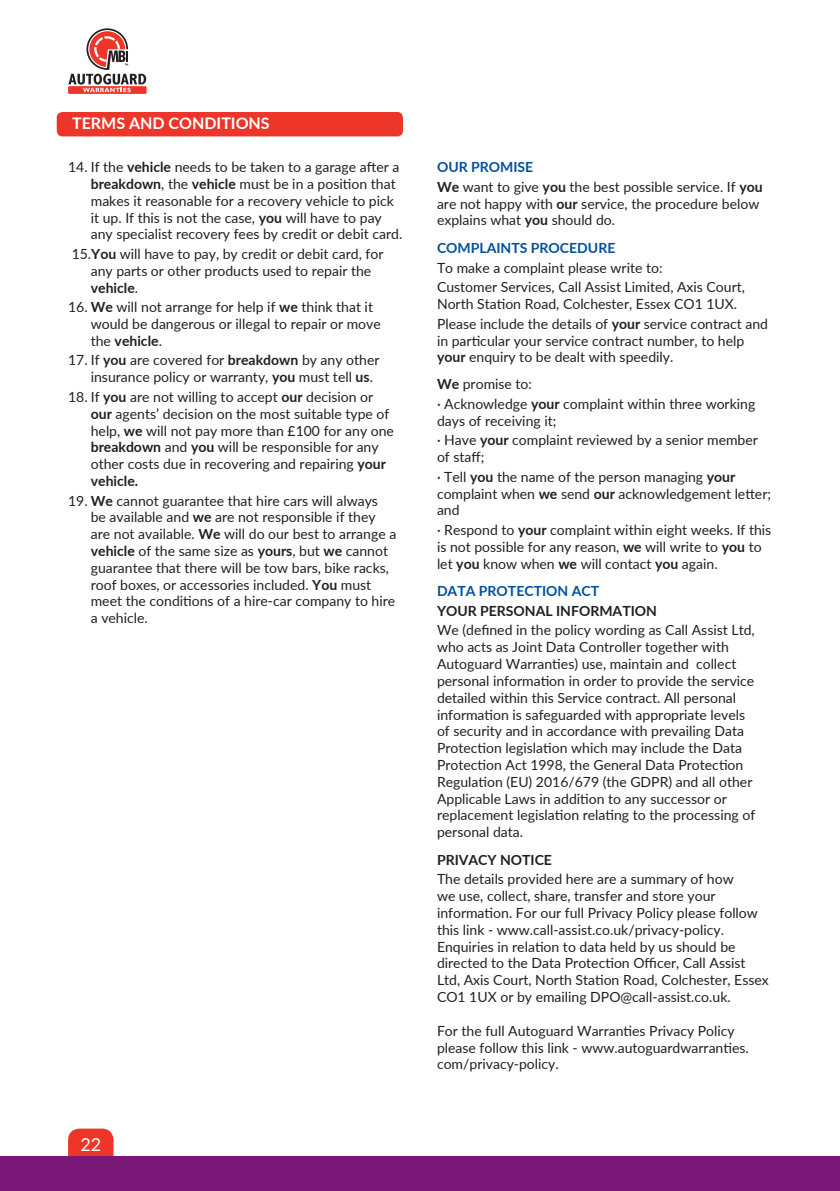
<style>
.page{position:relative;width:840px;height:1191px;background:#fff}
.page>*{position:absolute;margin:0;border:0;box-sizing:border-box;transform-origin:0 0}
.t1{font:18px "Lato";color:#fff}
.t2{font:700 16px "Lato";color:#fff}
.t3{font:14px/16.8px "Lato";color:#231f20}
.t4{font:700 14px "Lato";color:#01519b}
.t5{font:700 14px "Lato";color:#231f20}
.s1{font-weight:700}
.s2{font-weight:700;color:#01519b}
</style>
<div class="page">
<div style="left:68px;top:1128px;width:45px;height:63px;background:#ee3529;border-radius:11px"></div>
<div style="left:0;top:1157px;width:839px;height:34px;background:#7a1777"></div>
<hr style="left:839px;top:1157px;width:1px;height:34px;background:#7a1777">
<svg style="left:68px;top:86px;width:78px;height:8px"></svg>
<svg style="left:68px;top:28px;width:78px;height:64px"></svg>
<div style="left:57px;top:112px;width:346px;height:24px;background:#ee3529;border-radius:6px"></div>
<p class="t2" style="left:72px;top:111px;width:199px">TERMS AND CONDITIONS</p>
<p class="t3" style="left:91px;top:158px;width:313px;text-indent:-23px">14. If the <span class="s1">vehicle</span> needs to be taken to a garage after a <span class="s1">breakdown</span>, the <span class="s1">vehicle</span> must be in a position that makes it reasonable for a recovery vehicle to pick it up. If this is not the case, <span class="s1">you</span> will have to pay any specialist recovery fees by credit or debit card.</p>
<p class="t3" style="left:91px;top:245px;width:294px;text-indent:-19px">15.<span class="s1">You</span> will have to pay, by credit or debit card, for any parts or other products used to repair the <span class="s1">vehicle</span>.</p>
<p class="t3" style="left:91px;top:298px;width:291px;text-indent:-23px">16. <span class="s1">We</span> will not arrange for help if <span class="s1">we</span> think that it would be dangerous or illegal to repair or move the <span class="s1">vehicle</span>.</p>
<p class="t3" style="left:91px;top:351px;width:290px;text-indent:-23px">17. If <span class="s1">you</span> are covered for <span class="s1">breakdown</span> by any other insurance policy or warranty, <span class="s1">you</span> must tell <span class="s1">us</span>.</p>
<p class="t3" style="left:91px;top:388px;width:304px;text-indent:-23px">18. If <span class="s1">you</span> are not willing to accept <span class="s1">our</span> decision or <span class="s1">our</span> agents’ decision on the most suitable type of help, <span class="s1">we</span> will not pay more than £100 for any one <span class="s1">breakdown</span> and <span class="s1">you</span> will be responsible for any other costs due in recovering and repairing <span class="s1">your vehicle.</span></p>
<p class="t3" style="left:91px;top:491px;width:307px;text-indent:-23px">19. <span class="s1">We</span> cannot guarantee that hire cars will always be available and <span class="s1">we</span> are not responsible if they are not available. <span class="s1">We</span> will do our best to arrange a <span class="s1">vehicle</span> of the same size as <span class="s1">yours</span>, but <span class="s1">we</span> cannot guarantee that there will be tow bars, bike racks, roof boxes, or accessories included. <span class="s1">You</span> must meet the conditions of a hire-car company to hire a vehicle.</p>
<p class="t1" style="left:80px;top:1131px;width:22px">22</p>
<p class="t3" style="left:437px;top:157px;width:327px;line-height:19.6px"><span class="s2">OUR PROMISE<br></span><span class="s1">We</span> want to give <span class="s1">you</span> the best possible service. If <span class="s1">you</span></p>
<p class="t3" style="left:437px;top:194px;width:324px">are not happy with <span class="s1">our</span> service, the procedure below explains what <span class="s1">you</span> should do.</p>
<p class="t4" style="left:437px;top:238px;width:180px">COMPLAINTS PROCEDURE</p>
<p class="t3" style="left:437px;top:257px;width:309px;line-height:19.6px">To make a complaint please write to:<br>Customer Services, Call Assist Limited, Axis Court,</p>
<p class="t3" style="left:437px;top:293px;width:332px;line-height:19.6px">North Station Road, Colchester, Essex CO1 1UX.<br>Please include the details of <span class="s1">your</span> service contract and</p>
<p class="t3" style="left:437px;top:331px;width:308px">in particular your service contract number, to help <span class="s1">your</span> enquiry to be dealt with speedily.</p>
<p class="t3" style="left:437px;top:374px;width:319px;line-height:19.6px"><span class="s1">We</span> promise to:<br>· Acknowledge <span class="s1">your</span> complaint within three working</p>
<p class="t3" style="left:437px;top:410px;width:322px;line-height:19.6px">days of receiving it;<br>· Have <span class="s1">your</span> complaint reviewed by a senior member</p>
<p class="t3" style="left:437px;top:446px;width:300px;line-height:19.6px">of staff;<br>· Tell <span class="s1">you</span> the name of the person managing <span class="s1">your</span></p>
<p class="t3" style="left:437px;top:484px;width:335px">complaint when <span class="s1">we</span> send <span class="s1">our</span> acknowledgement letter; and</p>
<p class="t3" style="left:437px;top:521px;width:335px">· Respond to <span class="s1">your</span> complaint within eight weeks. If this is not possible for any reason, <span class="s1">we</span> will write to <span class="s1">you</span> to let <span class="s1">you</span> know when <span class="s1">we</span> will contact <span class="s1">you</span> again.</p>
<p class="t4" style="left:437px;top:581px;width:163px">DATA PROTECTION ACT</p>
<p class="t5" style="left:437px;top:600px;width:221px">YOUR PERSONAL INFORMATION</p>
<p class="t3" style="left:437px;top:621px;width:319px">We (defined in the policy wording as Call Assist Ltd, who acts as Joint Data Controller together with Autoguard Warranties) use, maintain and collect personal information in order to provide the service detailed within this Service contract. All personal information is safeguarded with appropriate levels of security and in accordance with prevailing Data Protection legislation which may include the Data Protection Act 1998, the General Data Protection Regulation (EU) 2016/679 (the GDPR) and all other Applicable Laws in addition to any successor or replacement legislation relating to the processing of personal data.</p>
<p class="t5" style="left:437px;top:849px;width:116px">PRIVACY NOTICE</p>
<p class="t3" style="left:437px;top:870px;width:333px">The details provided here are a summary of how<br>we use, collect, share, transfer and store your information. For our full Privacy Policy please follow this link - www.call-assist.co.uk/privacy-policy.<br>Enquiries in relation to data held by us should be directed to the Data Protection Officer, Call Assist Ltd, Axis Court, North Station Road, Colchester, Essex CO1 1UX or by emailing DPO@call-assist.co.uk.</p>
<p class="t3" style="left:437px;top:1021px;width:313px">For the full Autoguard Warranties Privacy Policy please follow this link - www.autoguardwarranties. com/privacy-policy.</p>
</div>
